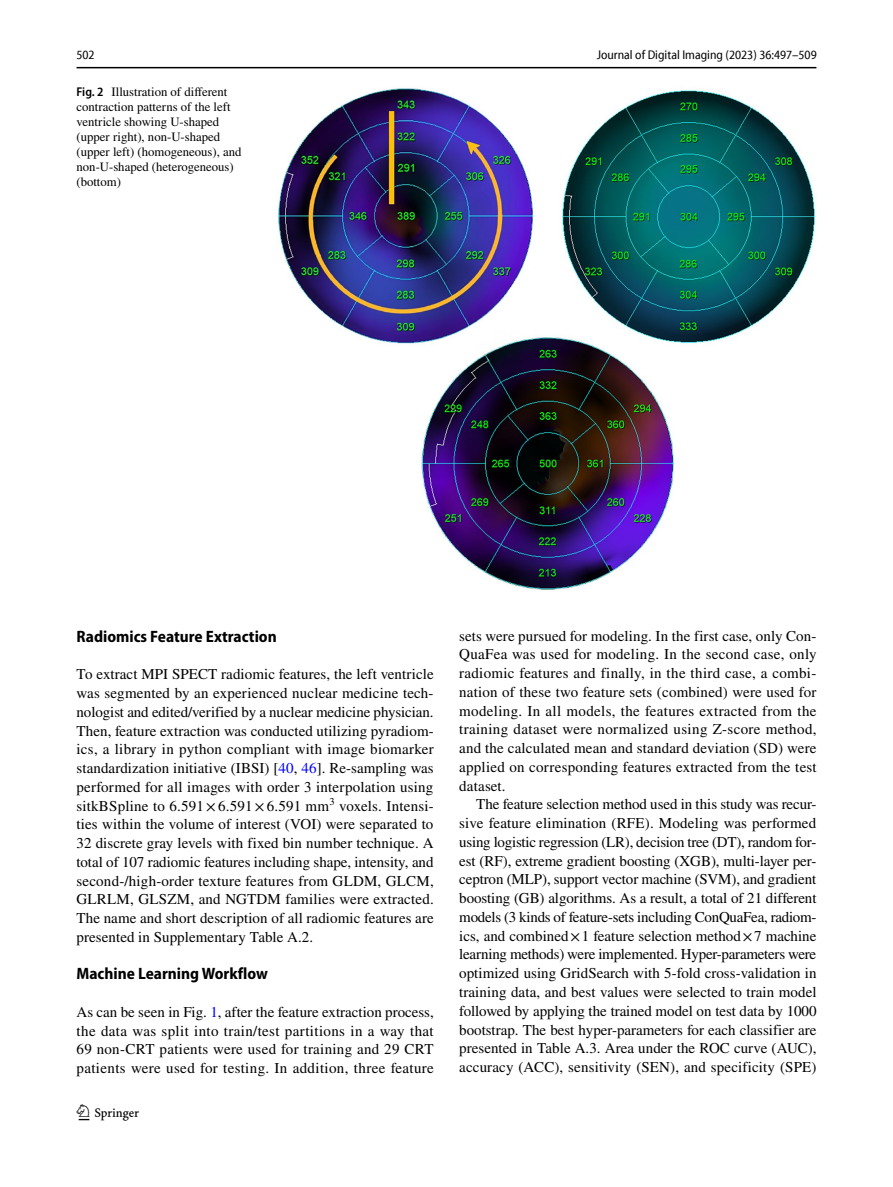
<style>
.page{position:relative;width:893px;height:1187px;background:#fff}
.page>*{position:absolute;margin:0;border:0;box-sizing:border-box;transform-origin:0 0}
.t1{font:22.5px "Springnew Regular 2";color:#000}
.t2{font:700 semi-condensed 16.5px "Myriad Pro";color:#000}
.t3{font:15px/18.8px "STIX";letter-spacing:.01em;color:#000;text-align:justify}
.t4{font:12.75px/15px "STIX";color:#000}
.t5{font:semi-condensed 12.75px "Myriad Pro Unic";color:#000}
.s1{font-family:"Myriad Pro";font-weight:600;font-stretch:semi-condensed}
.s2{color:#00f}
</style>
<div class="page">
<hr style="left:77px;top:67px;width:739px;height:1px;background:#000">
<img style="left:278px;top:87px;width:538px;height:504px">
<p class="t5" style="left:77px;top:50px;width:20px">502</p>
<p class="t5" style="left:597px;top:50px;width:221px">Journal of Digital Imaging (2023) 36:497–509</p>
<p class="t4" style="left:77px;top:85px;width:166px"><span class="s1">Fig. 2</span> Illustration of different contraction patterns of the left ventricle showing U-shaped (upper right), non-U-shaped (upper left) (homogeneous), and non-U-shaped (heterogeneous) (bottom)</p>
<p class="t2" style="left:77px;top:627px;width:202px">Radiomics Feature Extraction</p>
<p class="t3" style="left:77px;top:665px;width:359px">To extract MPI SPECT radiomic features, the left ventricle was segmented by an experienced nuclear medicine tech&shy;nologist and edited/verified by a nuclear medicine physician.<br>Then, feature extraction was conducted utilizing pyradiom&shy;ics, a library in python compliant with image biomarker standardization initiative (IBSI) [<span class="s2">40</span>, <span class="s2">46</span>]. Re-sampling was performed for all images with order 3 interpolation using sitkBSpline to 6.591×6.591×6.591 mm<sup>3</sup> voxels. Intensi&shy;ties within the volume of interest (VOI) were separated to 32 discrete gray levels with fixed bin number technique. A total of 107 radiomic features including shape, intensity, and second-/high-order texture features from GLDM, GLCM, GLRLM, GLSZM, and NGTDM families were extracted.<br>The name and short description of all radiomic features are presented in Supplementary Table A.2.</p>
<p class="t2" style="left:77px;top:964px;width:193px">Machine Learning Workflow</p>
<p class="t3" style="left:77px;top:1003px;width:359px">As can be seen in Fig. <span class="s2">1</span>, after the feature extraction process, the data was split into train/test partitions in a way that 69 non-CRT patients were used for training and 29 CRT patients were used for testing. In addition, three feature</p>
<h1 class="t1" style="left:79px;top:1104px;width:62px">1 3</h1>
<p class="t3" style="left:459px;top:627px;width:359px">sets were pursued for modeling. In the first case, only Con-QuaFea was used for modeling. In the second case, only radiomic features and finally, in the third case, a combi&shy;nation of these two feature sets (combined) were used for modeling. In all models, the features extracted from the training dataset were normalized using Z-score method, and the calculated mean and standard deviation (SD) were applied on corresponding features extracted from the test dataset.</p>
<p class="t3" style="left:459px;top:796px;width:359px;text-indent:17px">The feature selection method used in this study was recur&shy;sive feature elimination (RFE). Modeling was performed using logistic regression (LR), decision tree (DT), random for&shy;est (RF), extreme gradient boosting (XGB), multi-layer per&shy;ceptron (MLP), support vector machine (SVM), and gradient boosting (GB) algorithms. As a result, a total of 21 different models (3 kinds of feature-sets including ConQuaFea, radiom&shy;ics, and combined×1 feature selection method×7 machine learning methods) were implemented. Hyper-parameters were optimized using GridSearch with 5-fold cross-validation in training data, and best values were selected to train model followed by applying the trained model on test data by 1000 bootstrap. The best hyper-parameters for each classifier are presented in Table A.3. Area under the ROC curve (AUC), accuracy (ACC), sensitivity (SEN), and specificity (SPE)</p>
</div>
